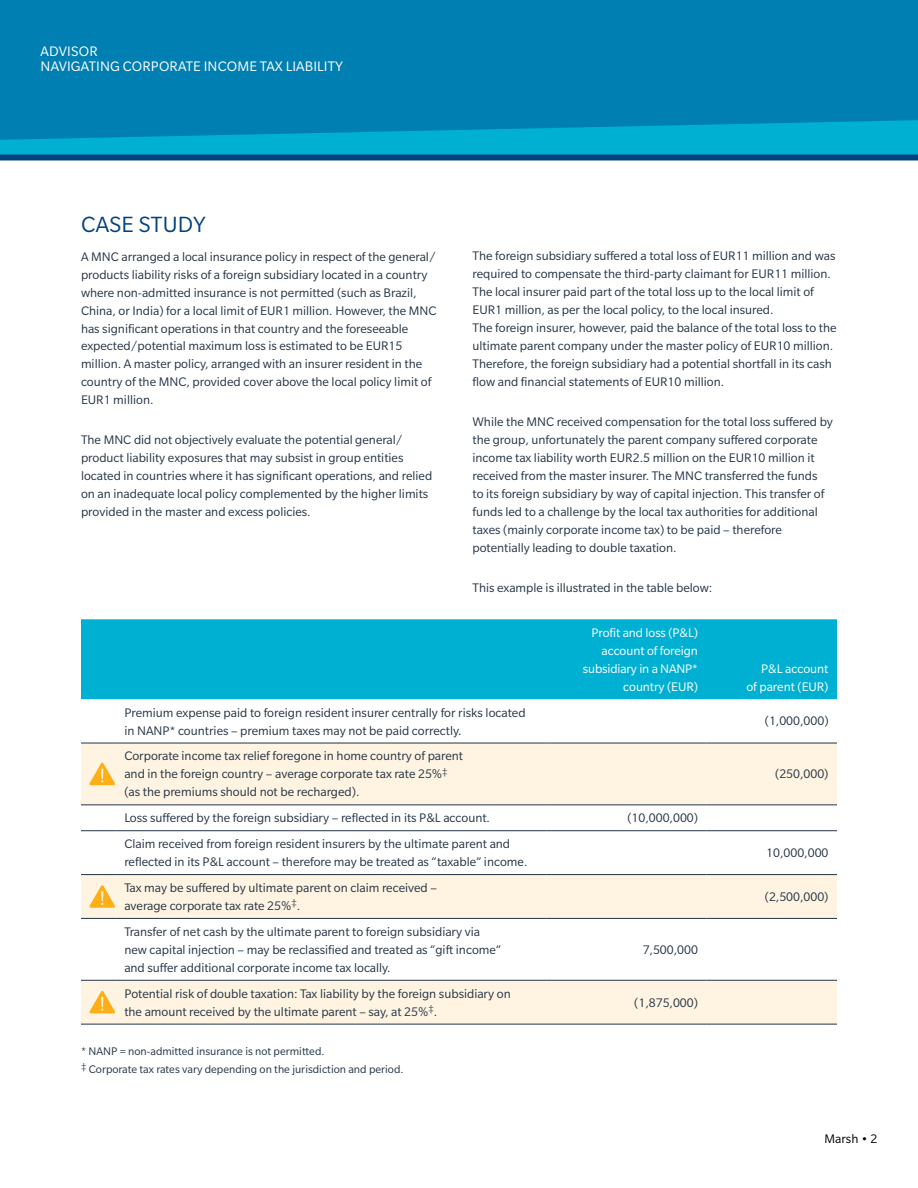
<style>
.page{position:relative;width:918px;height:1188px;background:#fff}
.page>*{position:absolute;margin:0;border:0;box-sizing:border-box;transform-origin:0 0}
.t1{font:24px "Slate Pro";letter-spacing:.01em;color:#004280}
.t2{font:15px/15px "Slate Pro";letter-spacing:.01em;color:#fff}
.t3{font:13.5px/18px "Slate Pro";color:#243444}
.t4{font:13.5px/18px "Slate Pro";letter-spacing:-.005em;color:#fff;text-align:right}
.t5{font:13.5px "Slate Pro";color:#000}
.t6{font:12px/18px "Slate Pro";color:#243444}
</style>
<div class="page">
<div style="left:0;top:0;width:918px;height:160px;background:#0080b2"></div>
<svg style="left:0;top:120px;width:918px;height:41px"></svg>
<div style="left:81px;top:619px;width:756px;height:80px;background:#00b0d3"></div>
<svg style="left:81px;top:744px;width:756px;height:280px;fill:#fff3e2"></svg>
<hr style="left:81px;top:743px;width:35px;height:1px;background:#243444">
<hr style="left:116px;top:743px;width:431px;height:1px;background:#243444">
<hr style="left:547px;top:743px;width:160px;height:1px;background:#243444">
<hr style="left:706px;top:743px;width:131px;height:1px;background:#243444">
<hr style="left:81px;top:804px;width:35px;height:1px;background:#243444">
<hr style="left:116px;top:804px;width:431px;height:1px;background:#243444">
<hr style="left:547px;top:804px;width:160px;height:1px;background:#243444">
<hr style="left:706px;top:804px;width:131px;height:1px;background:#243444">
<hr style="left:81px;top:830px;width:35px;height:1px;background:#243444">
<hr style="left:116px;top:830px;width:431px;height:1px;background:#243444">
<hr style="left:547px;top:830px;width:160px;height:1px;background:#243444">
<hr style="left:706px;top:830px;width:131px;height:1px;background:#243444">
<hr style="left:81px;top:874px;width:35px;height:1px;background:#243444">
<hr style="left:116px;top:874px;width:431px;height:1px;background:#243444">
<hr style="left:547px;top:874px;width:160px;height:1px;background:#243444">
<hr style="left:706px;top:874px;width:131px;height:1px;background:#243444">
<hr style="left:81px;top:918px;width:35px;height:1px;background:#243444">
<hr style="left:116px;top:918px;width:431px;height:1px;background:#243444">
<hr style="left:547px;top:918px;width:160px;height:1px;background:#243444">
<hr style="left:706px;top:918px;width:131px;height:1px;background:#243444">
<hr style="left:81px;top:980px;width:35px;height:1px;background:#243444">
<hr style="left:116px;top:980px;width:431px;height:1px;background:#243444">
<hr style="left:547px;top:980px;width:160px;height:1px;background:#243444">
<hr style="left:706px;top:980px;width:131px;height:1px;background:#243444">
<hr style="left:81px;top:1024px;width:35px;height:1px;background:#243444">
<hr style="left:116px;top:1024px;width:431px;height:1px;background:#243444">
<hr style="left:547px;top:1024px;width:160px;height:1px;background:#243444">
<hr style="left:706px;top:1024px;width:131px;height:1px;background:#243444">
<svg style="left:89px;top:762px;width:26px;height:23px"></svg>
<svg style="left:89px;top:885px;width:26px;height:23px"></svg>
<svg style="left:89px;top:991px;width:26px;height:22px"></svg>
<p class="t2" style="left:41px;top:44px;width:304px">ADVISOR<br>NAVIGATING CORPORATE INCOME TAX LIABILITY</p>
<h1 class="t1" style="left:81px;top:212px;width:126px">CASE STUDY</h1>
<p class="t3" style="left:81px;top:247px;width:357px">A MNC arranged a local insurance policy in respect of the general/ products liability risks of a foreign subsidiary located in a country where non-admitted insurance is not permitted (such as Brazil, China, or India) for a local limit of EUR1 million. However, the MNC has significant operations in that country and the foreseeable expected/potential maximum loss is estimated to be EUR15 million. A master policy, arranged with an insurer resident in the country of the MNC, provided cover above the local policy limit of EUR1 million.</p>
<p class="t3" style="left:81px;top:431px;width:353px">The MNC did not objectively evaluate the potential general/ product liability exposures that may subsist in group entities located in countries where it has significant operations, and relied on an inadequate local policy complemented by the higher limits provided in the master and excess policies.</p>
<p class="t3" style="left:472px;top:247px;width:366px">The foreign subsidiary suffered a total loss of EUR11 million and was required to compensate the third-party claimant for EUR11 million.<br>The local insurer paid part of the total loss up to the local limit of EUR1 million, as per the local policy, to the local insured.<br>The foreign insurer, however, paid the balance of the total loss to the ultimate parent company under the master policy of EUR10 million.<br>Therefore, the foreign subsidiary had a potential shortfall in its cash flow and financial statements of EUR10 million.</p>
<p class="t3" style="left:472px;top:413px;width:362px">While the MNC received compensation for the total loss suffered by the group, unfortunately the parent company suffered corporate income tax liability worth EUR2.5 million on the EUR10 million it received from the master insurer. The MNC transferred the funds<br>to its foreign subsidiary by way of capital injection. This transfer of funds led to a challenge by the local tax authorities for additional taxes (mainly corporate income tax) to be paid – therefore potentially leading to double taxation.</p>
<p class="t3" style="left:472px;top:578px;width:241px">This example is illustrated in the table below:</p>
<p class="t4" style="left:583px;top:623px;width:117px">Profit and loss (P&amp;L) account of foreign subsidiary in a NANP* country (EUR)</p>
<p class="t4" style="left:746px;top:659px;width:84px">P&amp;L account<br>of parent (EUR)</p>
<p class="t3" style="left:124px;top:703px;width:403px">Premium expense paid to foreign resident insurer centrally for risks located in NANP* countries – premium taxes may not be paid correctly.</p>
<p class="t3" style="left:765px;top:712px;width:65px">(1,000,000)</p>
<p class="t3" style="left:124px;top:747px;width:340px">Corporate income tax relief foregone in home country of parent and in the foreign country – average corporate tax rate 25%<sup>‡ </sup>(as the premiums should not be recharged).</p>
<p class="t3" style="left:775px;top:765px;width:55px">(250,000)</p>
<p class="t3" style="left:124px;top:809px;width:367px">Loss suffered by the foreign subsidiary – reflected in its P&amp;L account.</p>
<p class="t3" style="left:627px;top:809px;width:72px">(10,000,000)</p>
<p class="t3" style="left:124px;top:835px;width:405px">Claim received from foreign resident insurers by the ultimate parent and reflected in its P&amp;L account – therefore may be treated as “taxable” income.</p>
<p class="t3" style="left:766px;top:844px;width:64px">10,000,000</p>
<p class="t3" style="left:124px;top:879px;width:314px">Tax may be suffered by ultimate parent on claim received – average corporate tax rate 25%<sup>‡</sup>.</p>
<p class="t3" style="left:765px;top:888px;width:65px">(2,500,000)</p>
<p class="t3" style="left:124px;top:922px;width:378px">Transfer of net cash by the ultimate parent to foreign subsidiary via new capital injection – may be reclassified and treated as “gift income” and suffer additional corporate income tax locally.</p>
<p class="t3" style="left:643px;top:940px;width:57px">7,500,000</p>
<p class="t3" style="left:124px;top:984px;width:388px">Potential risk of double taxation: Tax liability by the foreign subsidiary on the amount received by the ultimate parent – say, at 25%<sup>‡</sup>.</p>
<p class="t3" style="left:634px;top:993px;width:65px">(1,875,000)</p>
<p class="t6" style="left:81px;top:1042px;width:324px">* NANP = non-admitted insurance is not permitted.<br><sup>‡</sup> Corporate tax rates vary depending on the jurisdiction and period.</p>
<p class="t5" style="left:825px;top:1132px;width:54px">Marsh • 2</p>
</div>
